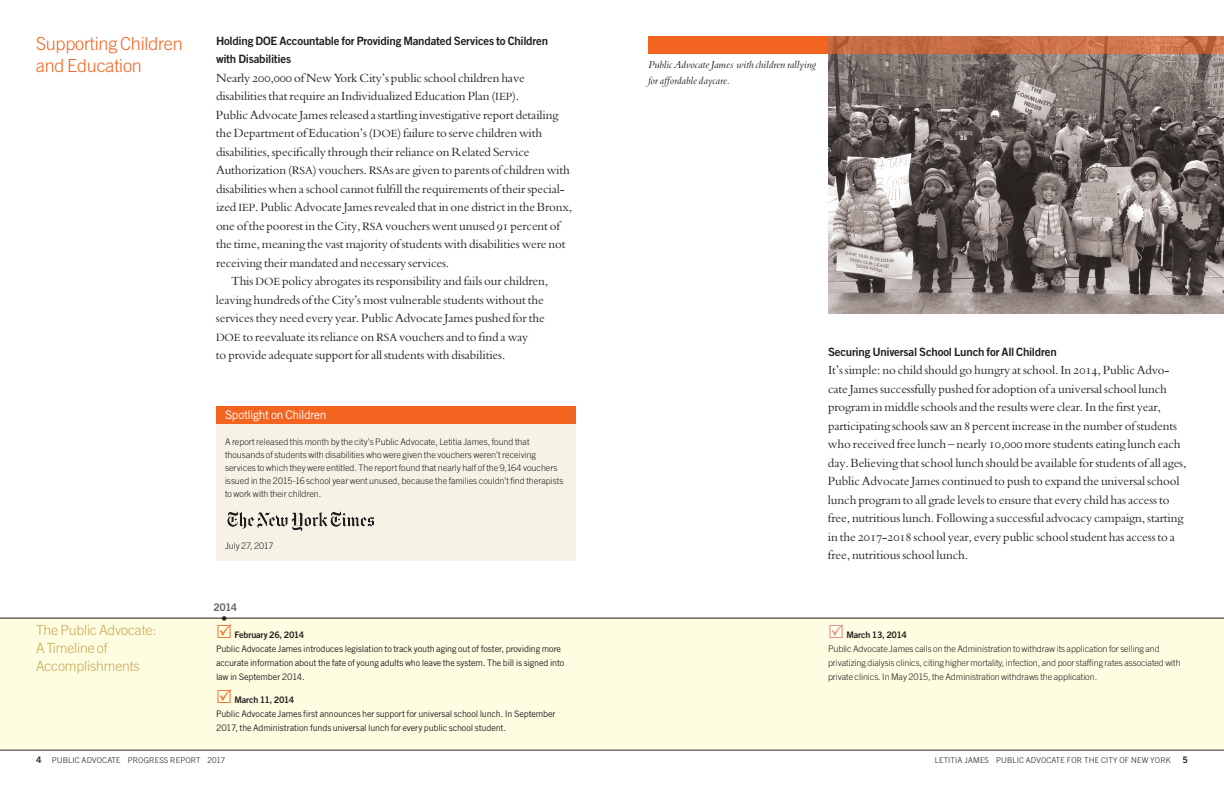
<style>
.page{position:relative;width:1224px;height:792px;background:#fff}
.page>*{position:absolute;margin:0;border:0;box-sizing:border-box;transform-origin:0 0}
.t1{font:300 18px/22px "Trade Gothic";letter-spacing:-.01em;color:#f36421}
.t2{font:18px "M Bembo";color:#231f20}
.t3{font:300 14px/18px "Trade Gothic";letter-spacing:-.01em;color:#c7a856}
.t4{font:13px/18.5px "M Bembo";letter-spacing:-.01em;color:#231f20}
.t5{font:12px "Trade Gothic";letter-spacing:-.03em;color:#fff}
.t6{font:11.5px/18px "Trade Gothic Bold Two";letter-spacing:-.02em;color:#231f20}
.t7{font:italic 11px/16px "M Bembo";color:#231f20}
.t8{font:10.5px "Trade Gothic Bold Two";color:#5f656c}
.t9{font:300 9px/13px "Trade Gothic";letter-spacing:-.005em;color:#231f20}
.t10{font:9px/14px "Trade Gothic";letter-spacing:-.015em;color:#231f20}
.t11{font:9px "Trade Gothic Bold Two";letter-spacing:-.025em;color:#231f20}
.t12{font:300 8px "Trade Gothic";letter-spacing:.02em;color:#231f20}
.s1{font-family:"M Bembo Expert";font-size:13.2px}
.s2{font-size:11.5px}
.s3{font-family:"Janson Text";font-size:10.5px}
.s4{font-family:"M Bembo Expert"}
.s5{font-family:"Trade Gothic Bold Two";font-weight:400;font-size:9px}
</style>
<div class="page">
<hr style="left:612px;top:750px;width:612px;height:1px;background:#231f20">
<hr style="left:0;top:750px;width:612px;height:1px;background:#231f20">
<div style="left:0;top:618px;width:1224px;height:132px;background:#fffde1"></div>
<hr style="left:0;top:618px;width:1224px;height:1px;background:#231f20">
<img style="left:828px;top:54px;width:396px;height:260px">
<div style="left:648px;top:36px;width:180px;height:18px;background:#f36421"></div>
<svg style="left:828px;top:36px;width:396px;height:18px;background:#c96f45"></svg>
<div style="left:216px;top:406px;width:360px;height:18px;background:#f36421"></div>
<div style="left:216px;top:424px;width:360px;height:137px;background:#f6f2e5"></div>
<img style="left:227px;top:511px;width:147px;height:20px">
<h1 class="t1" style="left:36px;top:33px;width:148px">Supporting Children and Education</h1>
<p class="t3" style="left:36px;top:621px;width:122px">The Public Advocate:<br>A Timeline of<br>Accomplishments</p>
<p class="t6" style="left:216px;top:32px;width:334px">Holding DOE Accountable for Providing Mandated Services to Children with Disabilities</p>
<p class="t4" style="left:216px;top:69px;width:310px">Nearly <span class="s1">200,000</span> of New York City’s public school children have</p>
<p class="t4" style="left:216px;top:87px;width:305px">disabilities that require an Individualized Education Plan (<span class="s2">IEP</span>).</p>
<p class="t4" style="left:216px;top:106px;width:344px">Public Advocate James released a startling investigative report detailing</p>
<p class="t4" style="left:216px;top:124px;width:328px">the Department of Education’s (<span class="s2">DOE</span>) failure to serve children with</p>
<p class="t4" style="left:216px;top:143px;width:315px">disabilities, specifically through their reliance on Related Service</p>
<p class="t4" style="left:216px;top:161px;width:355px">Authorization (<span class="s3">R</span><span class="s2">SA</span>) vouchers. <span class="s3">R</span><span class="s2">SA</span>s are given to parents of children with</p>
<p class="t4" style="left:216px;top:180px;width:350px">disabilities when a school cannot fulfill the requirements of their special-</p>
<p class="t4" style="left:216px;top:198px;width:358px">ized <span class="s2">IEP</span>. Public Advocate James revealed that in one district in the Bronx,</p>
<p class="t4" style="left:216px;top:217px;width:346px">one of the poorest in the City, <span class="s3">R</span><span class="s2">SA</span> vouchers went unused <span class="s4">91</span> percent of</p>
<p class="t4" style="left:216px;top:235px;width:351px">the time, meaning the vast majority of students with disabilities were not</p>
<p class="t4" style="left:216px;top:254px;width:235px">receiving their mandated and necessary services.</p>
<p class="t4" style="left:231px;top:272px;width:319px">This <span class="s2">DOE</span> policy abrogates its responsibility and fails our children,</p>
<p class="t4" style="left:216px;top:291px;width:329px">leaving hundreds of the City’s most vulnerable students without the</p>
<p class="t4" style="left:216px;top:309px;width:330px">services they need every year. Public Advocate James pushed for the</p>
<p class="t4" style="left:216px;top:328px;width:314px"><span class="s2">DOE</span> to reevaluate its reliance on <span class="s3">R</span><span class="s2">SA</span> vouchers and to find a way</p>
<p class="t4" style="left:216px;top:346px;width:291px">to provide adequate support for all students with disabilities.</p>
<p class="t5" style="left:225px;top:408px;width:103px">Spotlight on Children</p>
<p class="t9" style="left:225px;top:435px;width:340px">A report released this month by the city’s Public Advocate, Letitia James, found that thousands of students with disabilities who were given the vouchers weren’t receiving services to which they were entitled. The report found that nearly half of the 9,164 vouchers issued in the 2015-16 school year went unused, because the families couldn’t find therapists to work with their children.</p>
<p class="t9" style="left:225px;top:539px;width:50px">July 27, 2017</p>
<p class="t8" style="left:214px;top:600px;width:25px">2014</p>
<h1 class="t2" style="left:221px;top:608px;width:8px">•</h1>
<p class="t11" style="left:234px;top:629px;width:71px">February 26, 2014</p>
<p class="t10" style="left:216px;top:642px;width:350px">Public Advocate James introduces legislation to track youth aging out of foster, providing more accurate information about the fate of young adults who leave the system. The bill is signed into law in September 2014.</p>
<p class="t11" style="left:234px;top:694px;width:62px">March 11, 2014</p>
<p class="t10" style="left:216px;top:707px;width:341px">Public Advocate James first announces her support for universal school lunch. In September<br>2017, the Administration funds universal lunch for every public school student.</p>
<p class="t7" style="left:648px;top:57px;width:170px">Public Advocate James with children rallying for a<span class="s4">ff</span>ordable daycare.</p>
<p class="t6" style="left:828px;top:343px;width:230px">Securing Universal School Lunch for All Children</p>
<p class="t4" style="left:828px;top:361px;width:360px">It’s simple: no child should go hungry at school. In <span class="s1">2014</span>, Public Advo&shy;cate James successfully pushed for adoption of a universal school lunch program in middle schools and the results were clear. In the first year, participating schools saw an <span class="s1">8</span> percent increase in the number of students who received free lunch – nearly <span class="s1">10,000</span> more students eating lunch each day. Believing that school lunch should be available for students of all ages, Public Advocate James continued to push to expand the universal school lunch program to all grade levels to ensure that every child has access to free, nutritious lunch. Following a successful advocacy campaign, starting in the <span class="s1">2017-2018</span> school year, every public school student has access to a free, nutritious school lunch.</p>
<p class="t11" style="left:846px;top:629px;width:62px">March 13, 2014</p>
<p class="t9" style="left:828px;top:642px;width:354px;line-height:14px">Public Advocate James calls on the Administration to withdraw its application for selling and privatizing dialysis clinics, citing higher mortality, infection, and poor staffing rates associated with private clinics. In May 2015, the Administration withdraws the application.</p>
<p class="t12" style="left:36px;top:756px;width:191px"><span class="s5">4</span> PUBLIC ADVOCATE PROGRESS REPORT 2017</p>
<p class="t12" style="left:935px;top:756px;width:237px">LETITIA JAMES PUBLIC ADVOCATE FOR THE CITY OF NEW YORK</p>
<p class="t11" style="left:1183px;top:754px;width:7px">5</p>
</div>
